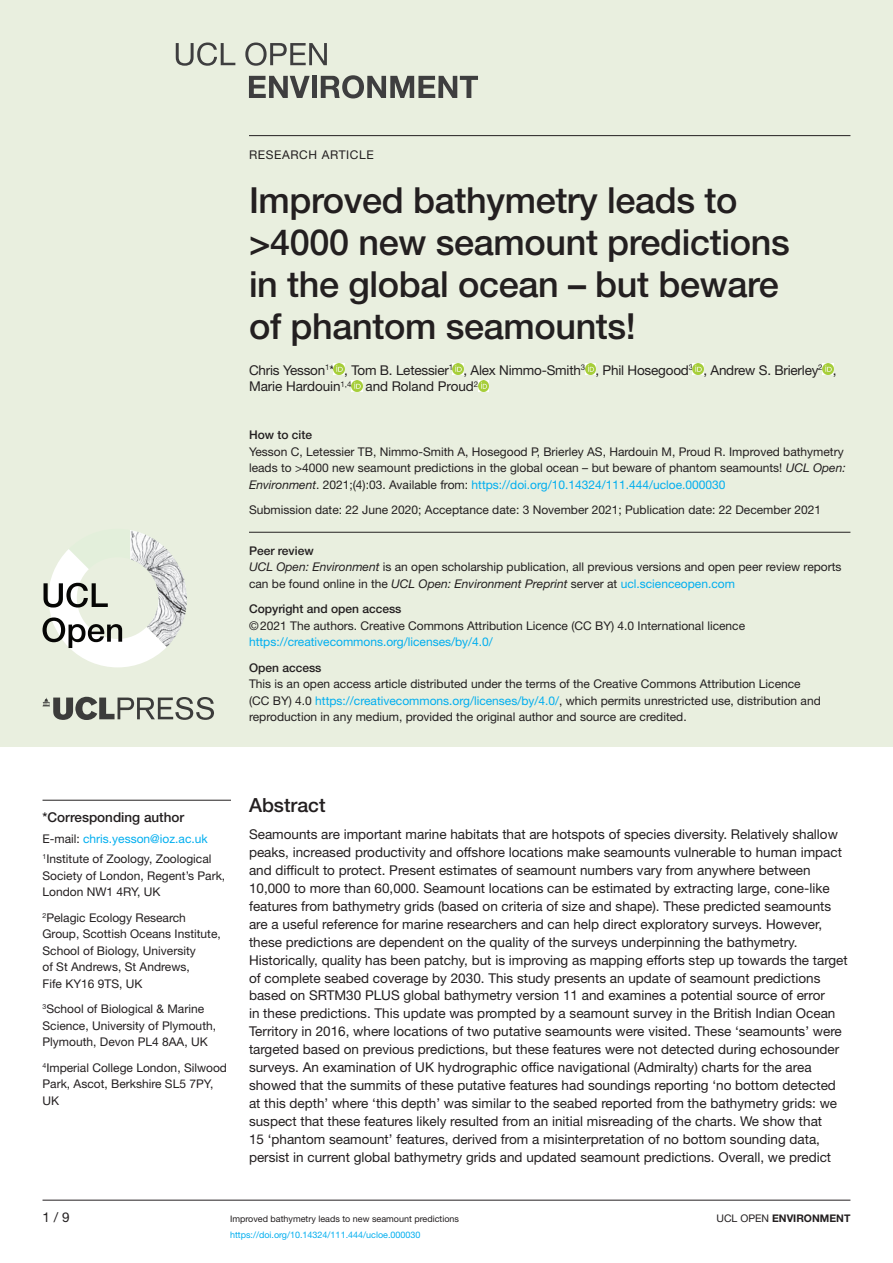
<style>
.page{position:relative;width:893px;height:1263px;background:#fff}
.page>*{position:absolute;margin:0;border:0;box-sizing:border-box;transform-origin:0 0}
.t1{font:500 36px/42px "Helvetica Neue LT Std";letter-spacing:-.01em;color:#231f20}
.t2{font:500 19.5px "Helvetica Neue LT Std";color:#231f20}
.t3{font:13.5px/18px "Helvetica Neue LT Std";color:#231f20}
.t4{font:500 13.5px "Helvetica Neue LT Std";color:#231f20}
.t5{font:12px/16.5px "Helvetica Neue LT Std";color:#231f20}
.t6{font:12px "Helvetica Neue LT Std";color:#00aeef}
.t7{font:500 12px "Helvetica Neue LT Std";color:#231f20}
.t8{font:12px "Helvetica Neue LT Std";letter-spacing:.05em;color:#231f20}
.t9{font:700 10.5px "Helvetica Neue LT Std";color:#231f20}
.t10{font:9px "Helvetica Neue LT Std";color:#231f20}
.t11{font:9px "Helvetica Neue LT Std";color:#00aeef}
.s1{font-style:italic}
.s2{color:#00aeef}
.s3{font-weight:500}
.s4{font-weight:400}
</style>
<div class="page">
<hr style="left:43px;top:1200px;width:807px;height:1px;background:#231f20">
<div style="left:0;top:0;width:893px;height:746px;background:#e9efdf"></div>
<svg style="left:176px;top:43px;width:59px;height:23px"></svg>
<svg style="left:245px;top:43px;width:82px;height:23px"></svg>
<svg style="left:249px;top:76px;width:61px;height:22px"></svg>
<hr style="left:312px;top:76px;width:4px;height:22px;background:#3e3e3f">
<svg style="left:321px;top:75px;width:157px;height:23px"></svg>
<svg style="left:43px;top:697px;width:171px;height:23px"></svg>
<svg style="left:43px;top:530px;width:144px;height:137px"></svg>
<hr style="left:249px;top:135px;width:601px;height:1px;background:#231f20">
<hr style="left:249px;top:532px;width:601px;height:1px;background:#231f20">
<svg style="left:334px;top:364px;width:10px;height:10px"></svg>
<svg style="left:453px;top:364px;width:11px;height:10px"></svg>
<svg style="left:585px;top:364px;width:11px;height:10px"></svg>
<svg style="left:693px;top:364px;width:11px;height:10px"></svg>
<svg style="left:822px;top:364px;width:11px;height:10px"></svg>
<svg style="left:351px;top:380px;width:11px;height:11px"></svg>
<svg style="left:478px;top:380px;width:11px;height:11px"></svg>
<hr style="left:43px;top:800px;width:188px;height:1px;background:#231f20">
<p class="t8" style="left:249px;top:147px;width:126px">RESEARCH ARTICLE</p>
<h1 class="t1" style="left:249px;top:178px;width:542px">Improved bathymetry leads to &gt;4000 new seamount predictions in the global ocean – but beware of phantom seamounts!</h1>
<p class="t3" style="left:249px;top:361px;width:589px;line-height:16.5px">Chris Yesson<sup>1</sup>* , Tom B. Letessier<sup>1</sup> , Alex Nimmo-Smith<sup>3</sup> , Phil Hosegood<sup>3</sup> , Andrew S. Brierley<sup>2</sup> ,<br>Marie Hardouin<sup>1,4</sup> and Roland Proud<sup>2</sup></p>
<p class="t7" style="left:249px;top:428px;width:65px">How to cite</p>
<p class="t5" style="left:249px;top:443px;width:598px">Yesson C, Letessier TB, Nimmo-Smith A, Hosegood P, Brierley AS, Hardouin M, Proud R. Improved bathymetry leads to &gt;4000 new seamount predictions in the global ocean – but beware of phantom seamounts! <span class="s1">UCL Open:<br>Environment</span>. 2021;(4):03. Available from: <span class="s2">https://doi.org/10.14324/111.444/ucloe.000030</span></p>
<p class="t5" style="left:249px;top:501px;width:574px">Submission date: 22 June 2020; Acceptance date: 3 November 2021; Publication date: 22 December 2021</p>
<p class="t5" style="left:249px;top:542px;width:594px"><span class="s3">Peer review<br></span><span class="s1">UCL Open: Environment</span> is an open scholarship publication, all previous versions and open peer review reports can be found online in the <span class="s1">UCL Open: Environment Preprint</span> server at <span class="s2">ucl.scienceopen.com</span></p>
<p class="t7" style="left:249px;top:602px;width:154px">Copyright and open access</p>
<p class="t5" style="left:249px;top:617px;width:498px">©2021 The authors. Creative Commons Attribution Licence (CC BY) 4.0 International licence</p>
<p class="t6" style="left:249px;top:635px;width:245px">https://creativecommons.org/licenses/by/4.0/</p>
<p class="t7" style="left:249px;top:660px;width:74px">Open access</p>
<p class="t5" style="left:249px;top:675px;width:573px">This is an open access article distributed under the terms of the Creative Commons Attribution Licence (CC BY) 4.0 <span class="s2">https://creativecommons.org/licenses/by/4.0/</span>, which permits unrestricted use, distribution and reproduction in any medium, provided the original author and source are credited.</p>
<p class="t4" style="left:43px;top:809px;width:143px">*Corresponding author</p>
<p class="t5" style="left:43px;top:828px;width:170px;line-height:20.4px">E-mail: <span class="s2">chris.yesson@ioz.ac.uk<br></span><sup>1</sup>Institute of Zoology, Zoological</p>
<p class="t5" style="left:43px;top:867px;width:184px">Society of London, Regent’s Park,<br>London NW1 4RY, UK</p>
<p class="t5" style="left:43px;top:909px;width:180px"><sup>2</sup>Pelagic Ecology Research<br>Group, Scottish Oceans Institute,<br>School of Biology, University<br>of St Andrews, St Andrews,<br>Fife KY16 9TS, UK</p>
<p class="t5" style="left:43px;top:1000px;width:175px"><sup>3</sup>School of Biological &amp; Marine<br>Science, University of Plymouth,<br>Plymouth, Devon PL4 8AA, UK</p>
<p class="t5" style="left:43px;top:1059px;width:186px"><sup>4</sup>Imperial College London, Silwood<br>Park, Ascot, Berkshire SL5 7PY,<br>UK</p>
<h2 class="t2" style="left:249px;top:793px;width:78px">Abstract</h2>
<p class="t3" style="left:249px;top:824px;width:600px">Seamounts are important marine habitats that are hotspots of species diversity. Relatively shallow peaks, increased productivity and offshore locations make seamounts vulnerable to human impact and difficult to protect. Present estimates of seamount numbers vary from anywhere between 10,000 to more than 60,000. Seamount locations can be estimated by extracting large, cone-like features from bathymetry grids (based on criteria of size and shape). These predicted seamounts are a useful reference for marine researchers and can help direct exploratory surveys. However, these predictions are dependent on the quality of the surveys underpinning the bathymetry.<br>Historically, quality has been patchy, but is improving as mapping efforts step up towards the target of complete seabed coverage by 2030. This study presents an update of seamount predictions based on SRTM30 PLUS global bathymetry version 11 and examines a potential source of error<br>in these predictions. This update was prompted by a seamount survey in the British Indian Ocean Territory in 2016, where locations of two putative seamounts were visited. These ‘seamounts’ were targeted based on previous predictions, but these features were not detected during echosounder surveys. An examination of UK hydrographic office navigational (Admiralty) charts for the area showed that the summits of these putative features had soundings reporting ‘no bottom detected at this depth’ where ‘this depth’ was similar to the seabed reported from the bathymetry grids: we suspect that these features likely resulted from an initial misreading of the charts. We show that<br>15 ‘phantom seamount’ features, derived from a misinterpretation of no bottom sounding data, persist in current global bathymetry grids and updated seamount predictions. Overall, we predict</p>
<p class="t3" style="left:43px;top:1207px;width:29px">1 / 9</p>
<p class="t10" style="left:230px;top:1213px;width:231px">Improved bathymetry leads to new seamount predictions</p>
<p class="t9" style="left:716px;top:1211px;width:135px"><span class="s4">UCL OPEN</span> ENVIRONMENT</p>
<p class="t11" style="left:230px;top:1229px;width:192px">https://doi.org/10.14324/111.444/ucloe.000030</p>
</div>
